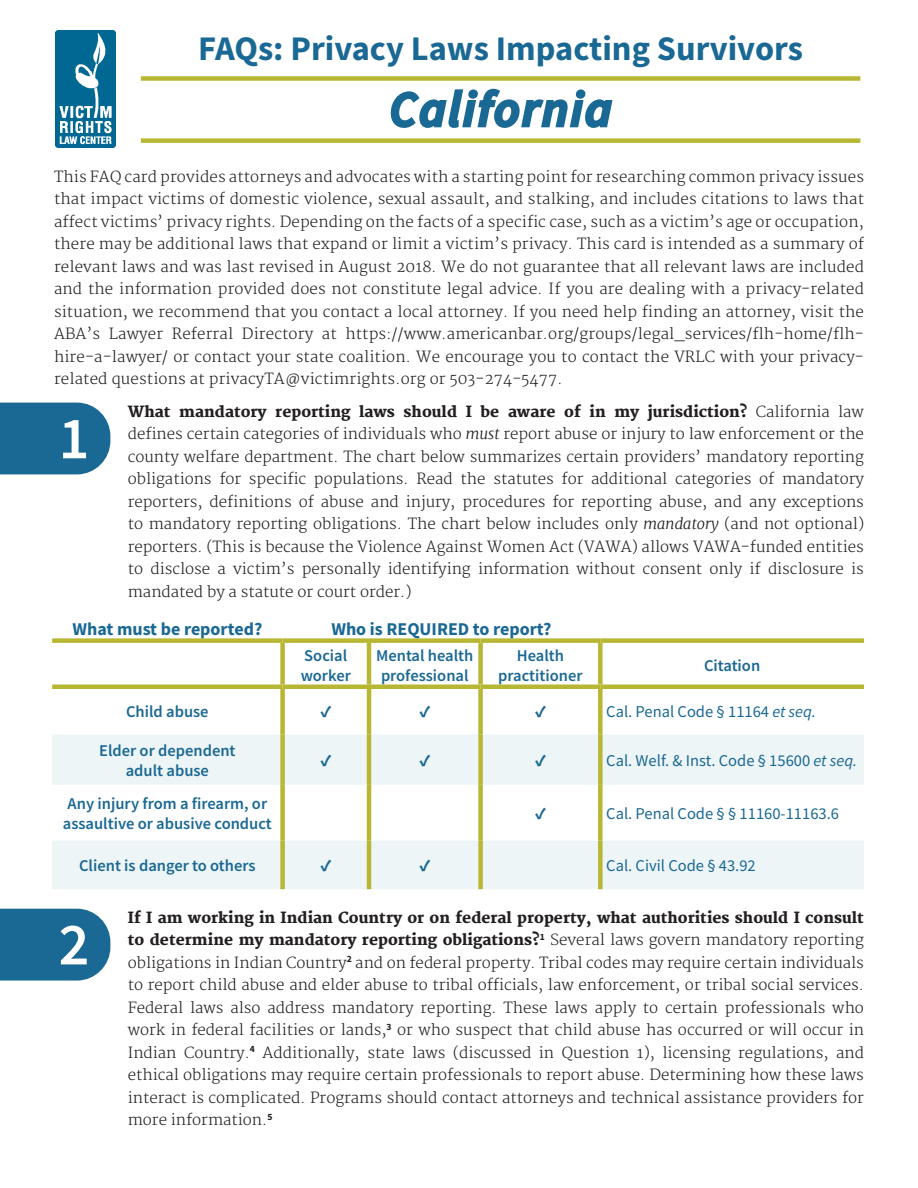
<style>
.page{position:relative;width:918px;height:1188px;background:#fff}
.page>*{position:absolute;margin:0;border:0;box-sizing:border-box;transform-origin:0 0}
.t1{font:600 60px "Source Sans Pro";color:#fff}
.t2{font:italic 600 49.5px "Source Sans Pro";letter-spacing:.04em;color:#1a6894}
.Answer{font:700 34.5px "Source Sans Pro";color:#1a6894}
.Table_Title_Main{font:700 18px "Source Sans Pro";color:#1a6894}
.Table_Subtitle{font:600 16.5px/19.5px "Source Sans Pro";color:#1a6894}
.Table_text_-_left{font:16.5px "Source Sans Pro";color:#1a6894}
.Check_mark{font:900 16.5px "Source Sans Pro";color:#1a6894}
.Answer-2{font:300 15px/22.5px "Merriweather";color:#231f20;text-align:justify}
.Paragraph_Style_1{font:300 15px/22.5px "Merriweather";letter-spacing:.01em;color:#231f20;text-align:justify}
.s1{font-weight:800}
.s2{font-style:italic}
</style>
<div class="page">
<div style="left:0;top:403px;width:110px;height:71px;background:#1a6894"></div>
<svg style="left:0;top:909px;width:110px;height:72px;background:#28719a"></svg>
<svg style="left:52px;top:734px;width:812px;height:155px;fill:#edf5f7"></svg>
<div style="left:52px;top:638px;width:231px;height:5px;background:#b8b733"></div>
<div style="left:283px;top:638px;width:86px;height:5px;background:#b8b733"></div>
<div style="left:369px;top:638px;width:112px;height:5px;background:#b8b733"></div>
<div style="left:481px;top:638px;width:119px;height:5px;background:#b8b733"></div>
<div style="left:600px;top:638px;width:264px;height:5px;background:#b8b733"></div>
<div style="left:280px;top:643px;width:5px;height:42px;background:#b8b733"></div>
<div style="left:280px;top:689px;width:5px;height:45px;background:#b8b733"></div>
<div style="left:280px;top:734px;width:5px;height:51px;background:#b8b733"></div>
<div style="left:280px;top:785px;width:5px;height:56px;background:#b8b733"></div>
<div style="left:280px;top:841px;width:5px;height:48px;background:#b8b733"></div>
<hr style="left:52px;top:685px;width:231px;height:4px;background:#b8b733">
<hr style="left:283px;top:685px;width:86px;height:4px;background:#b8b733">
<hr style="left:369px;top:685px;width:112px;height:4px;background:#b8b733">
<hr style="left:481px;top:685px;width:119px;height:4px;background:#b8b733">
<hr style="left:600px;top:685px;width:264px;height:4px;background:#b8b733">
<hr style="left:367px;top:643px;width:4px;height:42px;background:#b8b733">
<hr style="left:367px;top:689px;width:4px;height:45px;background:#b8b733">
<hr style="left:367px;top:734px;width:4px;height:51px;background:#b8b733">
<hr style="left:367px;top:785px;width:4px;height:56px;background:#b8b733">
<hr style="left:367px;top:841px;width:4px;height:48px;background:#b8b733">
<div style="left:478px;top:643px;width:5px;height:42px;background:#b8b733"></div>
<div style="left:478px;top:689px;width:5px;height:45px;background:#b8b733"></div>
<div style="left:478px;top:734px;width:5px;height:51px;background:#b8b733"></div>
<div style="left:478px;top:785px;width:5px;height:56px;background:#b8b733"></div>
<div style="left:478px;top:841px;width:5px;height:48px;background:#b8b733"></div>
<div style="left:598px;top:643px;width:5px;height:42px;background:#b8b733"></div>
<div style="left:598px;top:689px;width:5px;height:45px;background:#b8b733"></div>
<div style="left:598px;top:734px;width:5px;height:51px;background:#b8b733"></div>
<div style="left:598px;top:785px;width:5px;height:56px;background:#b8b733"></div>
<div style="left:598px;top:841px;width:5px;height:48px;background:#b8b733"></div>
<div style="left:141px;top:138px;width:719px;height:5px;background:#b8b733"></div>
<div style="left:141px;top:76px;width:719px;height:5px;background:#b8b733"></div>
<svg style="left:390px;top:88px;width:223px;height:40px"></svg>
<img style="left:56px;top:31px;width:59px;height:117px">
<p class="Answer" style="left:198px;top:25px;width:606px">FAQs: Privacy Laws Impacting Survivors</p>
<p class="t2" style="left:389px;top:77px;width:224px">California</p>
<p class="Paragraph_Style_1" style="left:54px;top:166px;width:812px">This FAQ card provides attorneys and advocates with a starting point for researching common privacy issues that impact victims of domestic violence, sexual assault, and stalking, and includes citations to laws that affect victims’ privacy rights. Depending on the facts of a specific case, such as a victim’s age or occupation, there may be additional laws that expand or limit a victim’s privacy. This card is intended as a summary of relevant laws and was last revised in August 2018. We do not guarantee that all relevant laws are included and the information provided does not constitute legal advice. If you are dealing with a privacy-related situation, we recommend that you contact a local attorney. If you need help finding an attorney, visit the ABA’s Lawyer Referral Directory at https://www.americanbar.org/groups/legal_services/flh-home/flh&shy;hire-a-lawyer/ or contact your state coalition. We encourage you to contact the VRLC with your privacy&shy;related questions at privacyTA@victimrights.org or 503-274-5477.</p>
<p class="t1" style="left:59px;top:399px;width:32px">1</p>
<p class="Answer-2" style="left:128px;top:401px;width:738px"><span class="s1">What mandatory reporting laws should I be aware of in my jurisdiction?</span> California law defines certain categories of individuals who <span class="s2">must</span> report abuse or injury to law enforcement or the county welfare department. The chart below summarizes certain providers’ mandatory reporting obligations for specific populations. Read the statutes for additional categories of mandatory reporters, definitions of abuse and injury, procedures for reporting abuse, and any exceptions to mandatory reporting obligations. The chart below includes only <span class="s2">mandatory</span> (and not optional) reporters. (This is because the Violence Against Women Act (VAWA) allows VAWA-funded entities to disclose a victim’s personally identifying information without consent only if disclosure is mandated by a statute or court order.)</p>
<p class="Table_Title_Main" style="left:72px;top:616px;width:191px">What must be reported?</p>
<p class="Table_Title_Main" style="left:331px;top:616px;width:222px">Who is REQUIRED to report?</p>
<p class="Table_Subtitle" style="left:301px;top:646px;width:52px">Social worker</p>
<p class="Table_Subtitle" style="left:376px;top:646px;width:99px">Mental health professional</p>
<p class="Table_Subtitle" style="left:498px;top:646px;width:86px;text-align:center">Health practitioner</p>
<p class="Table_Subtitle" style="left:704px;top:656px;width:58px">Citation</p>
<p class="Table_Subtitle" style="left:126px;top:701px;width:84px">Child abuse</p>
<p class="Check_mark" style="left:320px;top:700px;width:12px">✓</p>
<p class="Check_mark" style="left:419px;top:700px;width:12px">✓</p>
<p class="Check_mark" style="left:535px;top:700px;width:12px">✓</p>
<p class="Table_text_-_left" style="left:606px;top:701px;width:211px">Cal. Penal Code § 11164 <span class="s2">et seq.</span></p>
<p class="Table_Subtitle" style="left:99px;top:741px;width:138px;text-align:center">Elder or dependent adult abuse</p>
<p class="Check_mark" style="left:320px;top:749px;width:12px">✓</p>
<p class="Check_mark" style="left:419px;top:749px;width:12px">✓</p>
<p class="Check_mark" style="left:535px;top:749px;width:12px">✓</p>
<p class="Table_text_-_left" style="left:606px;top:750px;width:252px">Cal. Welf. &amp; Inst. Code § 15600 <span class="s2">et seq.</span></p>
<p class="Table_Subtitle" style="left:63px;top:794px;width:210px">Any injury from a firearm, or assaultive or abusive conduct</p>
<p class="Check_mark" style="left:535px;top:802px;width:12px">✓</p>
<p class="Table_text_-_left" style="left:606px;top:803px;width:234px">Cal. Penal Code § § 11160-11163.6</p>
<p class="Table_Subtitle" style="left:79px;top:856px;width:178px">Client is danger to others</p>
<p class="Check_mark" style="left:320px;top:854px;width:12px">✓</p>
<p class="Check_mark" style="left:419px;top:854px;width:12px">✓</p>
<p class="Table_text_-_left" style="left:606px;top:855px;width:151px">Cal. Civil Code § 43.92</p>
<p class="t1" style="left:59px;top:905px;width:32px">2</p>
<p class="Answer-2" style="left:128px;top:907px;width:738px"><span class="s1">If I am working in Indian Country or on federal property, what authorities should I consult to determine my mandatory reporting obligations?</span><sup>1</sup> Several laws govern mandatory reporting obligations in Indian Country<sup>2</sup> and on federal property. Tribal codes may require certain individuals to report child abuse and elder abuse to tribal officials, law enforcement, or tribal social services.<br>Federal laws also address mandatory reporting. These laws apply to certain professionals who work in federal facilities or lands,<sup>3</sup> or who suspect that child abuse has occurred or will occur in Indian Country.<sup>4</sup> Additionally, state laws (discussed in Question 1), licensing regulations, and ethical obligations may require certain professionals to report abuse. Determining how these laws interact is complicated. Programs should contact attorneys and technical assistance providers for more information.<sup>5</sup></p>
</div>
